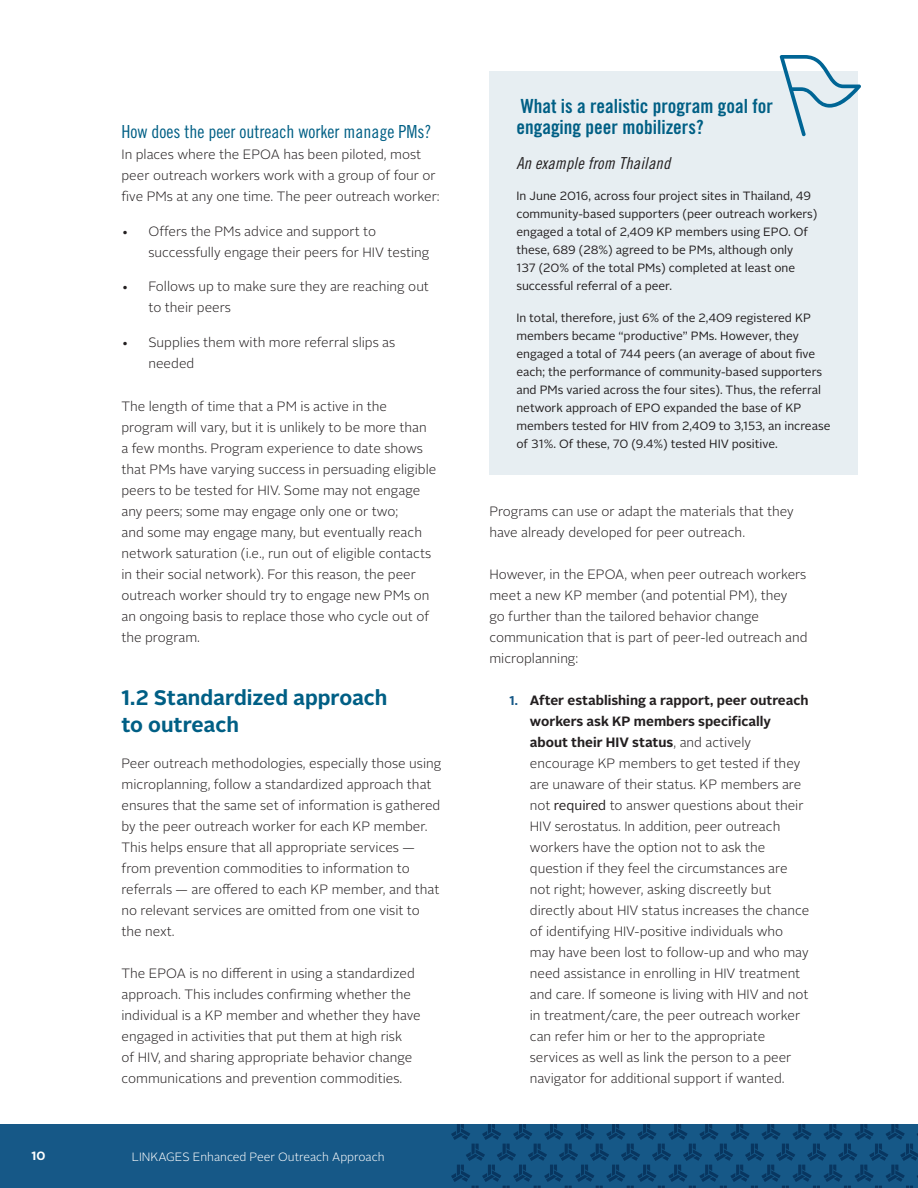
<style>
.page{position:relative;width:918px;height:1188px;background:#fff}
.page>*{position:absolute;margin:0;border:0;box-sizing:border-box;transform-origin:0 0}
.Heading_2{font:700 21px/27px "Alright Sans";color:#005f85}
.Box_Head{font:19.5px/21px "Trade Gothic Bold Cond Twenty";color:#005f85}
.Heading_3{font:18px "Trade Gothic Cond Eighteen";color:#005f85}
.Box_Head-2{font:16.5px "Trade Gothic Cond Eighteen Obl";letter-spacing:.01em;color:#231f20}
.Body_Copy{font:300 13.5px/21px "Alright Sans";color:#231f20}
.Box_Copy{font:12px/18px "Alright Sans";color:#231f20}
.t1{font:300 12px "Alright Sans";color:#fff}
.t2{font:700 12px "Alright Sans";color:#fff}
.s1{font-weight:700;font-size:12.75px;color:#165887}
.s2{font-weight:700}
.s3{font-weight:400}
</style>
<div class="page">
<div style="left:0;top:1124px;width:918px;height:64px;background:#165887"></div>
<svg style="left:451px;top:1124px;width:467px;height:64px"></svg>
<div style="left:489px;top:71px;width:369px;height:404px;background:#e7eef2"></div>
<svg style="left:780px;top:55px;width:81px;height:81px"></svg>
<p class="Heading_3" style="left:122px;top:121px;width:311px">How does the peer outreach worker manage PMs?</p>
<p class="Body_Copy" style="left:122px;top:144px;width:320px">In places where the EPOA has been piloted, most peer outreach workers work with a group of four or five PMs at any one time. The peer outreach worker:</p>
<p class="Body_Copy" style="left:148px;top:221px;width:283px;text-indent:-27px">• Offers the PMs advice and support to successfully engage their peers for HIV testing</p>
<p class="Body_Copy" style="left:148px;top:276px;width:282px;text-indent:-27px">• Follows up to make sure they are reaching out to their peers</p>
<p class="Body_Copy" style="left:148px;top:332px;width:248px;text-indent:-27px">• Supplies them with more referral slips as needed</p>
<p class="Body_Copy" style="left:122px;top:396px;width:316px">The length of time that a PM is active in the program will vary, but it is unlikely to be more than a few months. Program experience to date shows that PMs have varying success in persuading eligible peers to be tested for HIV. Some may not engage any peers; some may engage only one or two;<br>and some may engage many, but eventually reach network saturation (i.e., run out of eligible contacts in their social network). For this reason, the peer outreach worker should try to engage new PMs on an ongoing basis to replace those who cycle out of the program.</p>
<p class="Heading_2" style="left:122px;top:684px;width:268px">1.2 Standardized approach to outreach</p>
<p class="Body_Copy" style="left:122px;top:753px;width:321px">Peer outreach methodologies, especially those using microplanning, follow a standardized approach that ensures that the same set of information is gathered by the peer outreach worker for each KP member.<br>This helps ensure that all appropriate services — from prevention commodities to information to referrals — are offered to each KP member, and that no relevant services are omitted from one visit to the next.</p>
<p class="Body_Copy" style="left:122px;top:963px;width:301px">The EPOA is no different in using a standardized approach. This includes confirming whether the individual is a KP member and whether they have engaged in activities that put them at high risk<br>of HIV, and sharing appropriate behavior change communications and prevention commodities.</p>
<p class="t2" style="left:31px;top:1147px;width:15px">10</p>
<p class="t1" style="left:132px;top:1148px;width:254px">LINKAGES Enhanced Peer Outreach Approach</p>
<p class="Box_Head" style="left:516px;top:96px;width:258px">What is a realistic program goal for engaging peer mobilizers?</p>
<p class="Box_Head-2" style="left:516px;top:153px;width:156px">An example from Thailand</p>
<p class="Box_Copy" style="left:516px;top:187px;width:303px">In June 2016, across four project sites in Thailand, 49 community-based supporters (peer outreach workers) engaged a total of 2,409 KP members using EPO. Of these, 689 (28%) agreed to be PMs, although only<br>137 (20% of the total PMs) completed at least one successful referral of a peer.</p>
<p class="Box_Copy" style="left:516px;top:309px;width:316px">In total, therefore, just 6% of the 2,409 registered KP members became “productive” PMs. However, they engaged a total of 744 peers (an average of about five each; the performance of community-based supporters and PMs varied across the four sites). Thus, the referral network approach of EPO expanded the base of KP members tested for HIV from 2,409 to 3,153, an increase of 31%. Of these, 70 (9.4%) tested HIV positive.</p>
<p class="Body_Copy" style="left:489px;top:501px;width:306px">Programs can use or adapt the materials that they have already developed for peer outreach.</p>
<p class="Body_Copy" style="left:489px;top:564px;width:320px">However, in the EPOA, when peer outreach workers meet a new KP member (and potential PM), they<br>go further than the tailored behavior change communication that is part of peer-led outreach and microplanning:</p>
<p class="Body_Copy" style="left:530px;top:690px;width:281px;text-indent:-20px"><span class="s1">1.</span> <span class="s2">After establishing a rapport, peer outreach workers ask KP members specifically about their HIV status</span>, and actively encourage KP members to get tested if they are unaware of their status. KP members are not <span class="s3">required</span> to answer questions about their HIV serostatus. In addition, peer outreach workers have the option not to ask the question if they feel the circumstances are not right; however, asking discreetly but directly about HIV status increases the chance of identifying HIV-positive individuals who may have been lost to follow-up and who may need assistance in enrolling in HIV treatment and care. If someone is living with HIV and not in treatment/care, the peer outreach worker can refer him or her to the appropriate services as well as link the person to a peer navigator for additional support if wanted.</p>
</div>
